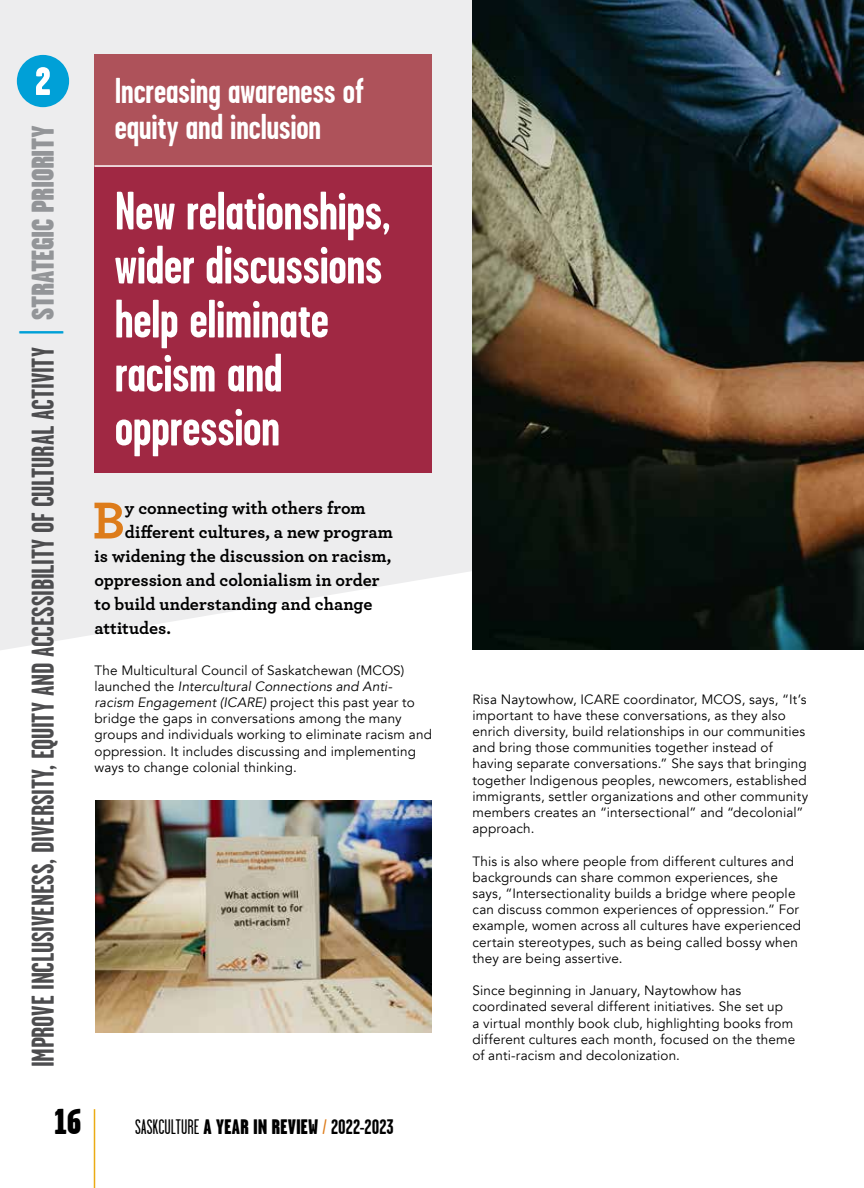
<style>
.page{position:relative;width:864px;height:1188px;background:#fff}
.page>*{position:absolute;margin:0;border:0;box-sizing:border-box;transform-origin:0 0}
.t1{font:700 54.45px "Archer";color:#dd7c1b}
.t2{font:700 54px/54px "Garage Gothic";letter-spacing:-.005em;color:#fff}
.t3{font:700 36px/36px "Garage Gothic";letter-spacing:-.005em;color:#fff}
.t4{font:900 36px "Garage Gothic";color:#000}
.t5{font:700 31.5px "Garage Gothic";letter-spacing:-.005em;color:#4d4d4f}
.t6{font:900 21px "Garage Gothic";letter-spacing:-.005em;color:#000}
.t7{font:700 18px "Archer";color:#000}
.t8{font:13.5px/16.2px "Avenir";letter-spacing:.01em;color:#000}
.s1{font-weight:400;font-size:52.5px;color:#00a0d7}
.s2{font-weight:900;color:#939598}
.s3{font-style:italic}
.s4{font-weight:400}
.s5{font-weight:400;color:#dd7c1b}
.s6{font-weight:700}
</style>
<div class="page">
<svg style="left:0;top:0;width:472px;height:650px;background:#eeeeef"></svg>
<div style="left:94px;top:54px;width:338px;height:112px;background:#ae525a"></div>
<div style="left:94px;top:166px;width:338px;height:306px;background:#a02843"></div>
<hr style="left:94px;top:165px;width:338px;height:2px;background:#fff">
<img style="left:472px;top:0;width:392px;height:650px">
<img style="left:95px;top:800px;width:337px;height:232px">
<div style="left:17px;top:55px;width:52px;height:52px;background:#00a0d7;border-radius:50%"></div>
<svg style="left:36px;top:67px;width:14px;height:28px"></svg>
<hr style="left:94px;top:1109px;width:1px;height:79px;background:#ebab13">
<h3 class="t5" style="left:26px;top:1067px;width:944px;rotate:-90deg">IMPROVE INCLUSIVENESS, DIVERSITY, EQUITY AND ACCESSIBILITY OF CULTURAL ACTIVITY <span class="s1">|</span> <span class="s2">STRATEGIC PRIORITY</span></h3>
<h3 class="t3" style="left:115px;top:73px;width:250px">Increasing awareness of equity and inclusion</h3>
<h2 class="t2" style="left:115px;top:184px;width:277px">New relationships, wider discussions help eliminate racism and oppression</h2>
<h1 class="t1" style="left:92px;top:477px;width:34px">B</h1>
<h3 class="t7" style="left:125px;top:494px;width:242px">y connecting with others from</h3>
<h3 class="t7" style="left:125px;top:518px;width:270px">different cultures, a new program</h3>
<h3 class="t7" style="left:94px;top:542px;width:298px">is widening the discussion on racism,</h3>
<h3 class="t7" style="left:94px;top:566px;width:287px">oppression and colonialism in order</h3>
<h3 class="t7" style="left:94px;top:590px;width:280px">to build understanding and change</h3>
<h3 class="t7" style="left:94px;top:614px;width:78px">attitudes.</h3>
<p class="t8" style="left:94px;top:662px;width:339px">The Multicultural Council of Saskatchewan (MCOS) launched the <span class="s3">Intercultural Connections and Anti&shy;racism Engagement (ICARE)</span> project this past year to bridge the gaps in conversations among the many groups and individuals working to eliminate racism and oppression. It includes discussing and implementing ways to change colonial thinking.</p>
<h3 class="t4" style="left:54px;top:1102px;width:29px">16</h3>
<h3 class="t6" style="left:135px;top:1115px;width:260px"><span class="s4">SASKCULTURE</span> A YEAR IN REVIEW <span class="s5">/</span> <span class="s6">2022-2023</span></h3>
<p class="t8" style="left:472px;top:691px;width:337px">Risa Naytowhow, ICARE coordinator, MCOS, says, “It’s important to have these conversations, as they also enrich diversity, build relationships in our communities and bring those communities together instead of having separate conversations.” She says that bringing together Indigenous peoples, newcomers, established immigrants, settler organizations and other community members creates an “intersectional” and “decolonial” approach.</p>
<p class="t8" style="left:472px;top:853px;width:330px">This is also where people from different cultures and backgrounds can share common experiences, she says, “Intersectionality builds a bridge where people can discuss common experiences of oppression.” For example, women across all cultures have experienced certain stereotypes, such as being called bossy when they are being assertive.</p>
<p class="t8" style="left:472px;top:983px;width:324px">Since beginning in January, Naytowhow has coordinated several different initiatives. She set up<br>a virtual monthly book club, highlighting books from different cultures each month, focused on the theme of anti-racism and decolonization.</p>
</div>
